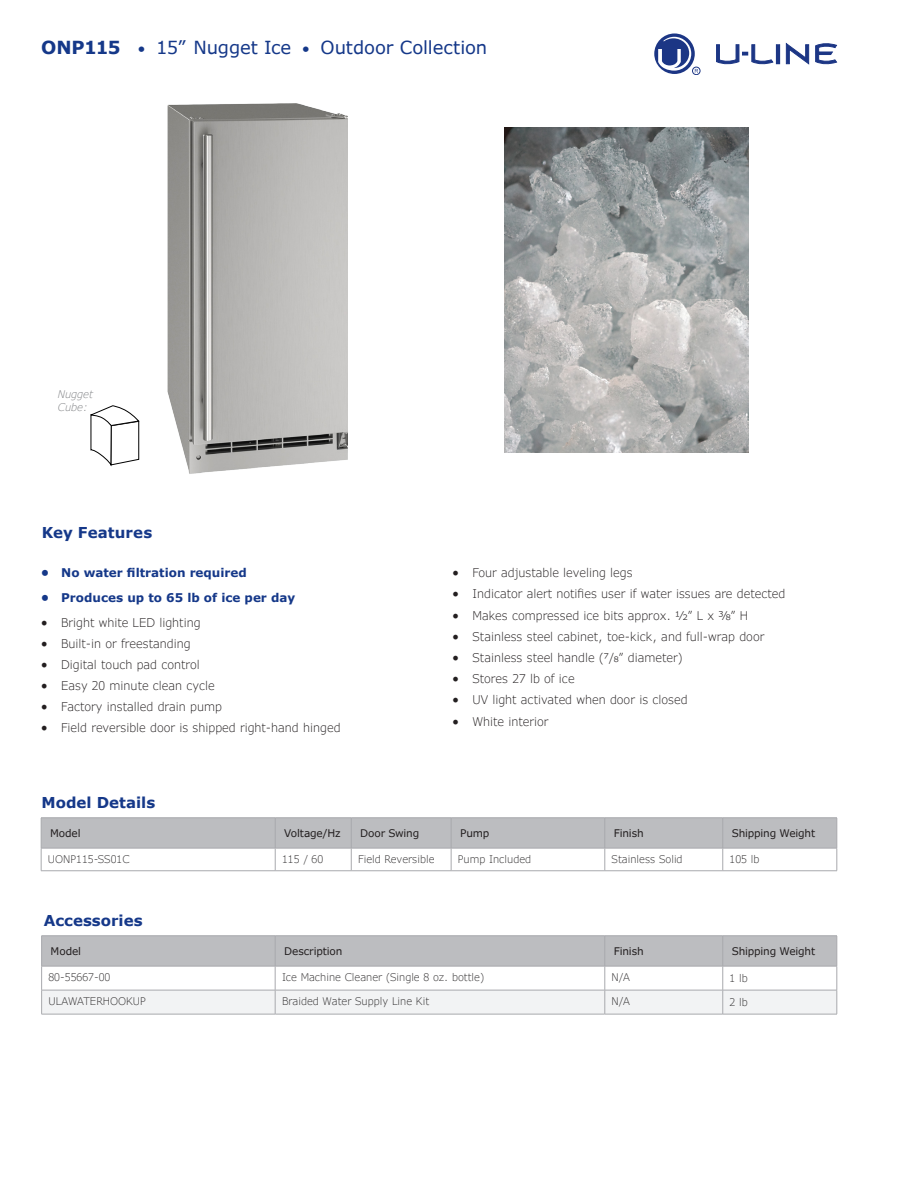
<style>
.page{position:relative;width:918px;height:1188px;background:#fff}
.page>*{position:absolute;margin:0;border:0;box-sizing:border-box;transform-origin:0 0}
.t1{font:18px "Verdana Pro";letter-spacing:-.005em;color:#153889}
.t2{font:700 15px "Verdana";color:#153889}
.t3{font:700 15px "Verdana Pro";letter-spacing:.005em;color:#153889}
.t4{font:300 12px "Verdana Pro";color:#231f20}
.t5{font:700 12px "Verdana Pro";color:#153889}
.t6{font:300 10.5px "Verdana Pro";color:#312f30}
.t7{font:10.5px "Verdana Pro";letter-spacing:-.015em;color:#231f20}
.t8{font:italic 300 10.5px "Verdana Pro";color:#808285}
.s1{font-weight:700}
.s2{font-size:15px}
.s3{font-family:"Minion Pro";font-weight:400;font-size:18px}
</style>
<div class="page">
<hr style="left:275px;top:1014px;width:330px;height:1px;background:#a8a9ad">
<hr style="left:41px;top:1014px;width:234px;height:1px;background:#a8a9ad">
<hr style="left:723px;top:1014px;width:114px;height:1px;background:#a8a9ad">
<svg style="left:41px;top:936px;width:797px;height:78px"></svg>
<hr style="left:605px;top:1014px;width:118px;height:1px;background:#a8a9ad">
<svg style="left:41px;top:818px;width:797px;height:53px"></svg>
<hr style="left:41px;top:871px;width:234px;height:1px;background:#a8a9ad">
<hr style="left:351px;top:871px;width:100px;height:1px;background:#a8a9ad">
<hr style="left:451px;top:871px;width:154px;height:1px;background:#a8a9ad">
<hr style="left:605px;top:871px;width:118px;height:1px;background:#a8a9ad">
<hr style="left:723px;top:871px;width:114px;height:1px;background:#a8a9ad">
<hr style="left:275px;top:871px;width:76px;height:1px;background:#a8a9ad">
<img style="left:167px;top:104px;width:180px;height:370px">
<div style="left:776px;top:45px;width:4px;height:19px;border:1px solid #1c3685"></div>
<svg style="left:786px;top:43px;width:23px;height:21px"></svg>
<svg style="left:816px;top:43px;width:21px;height:21px"></svg>
<svg style="left:716px;top:45px;width:57px;height:20px"></svg>
<svg style="left:654px;top:33px;width:44px;height:41px"></svg>
<div style="left:692px;top:67px;width:8px;height:8px;border:1px solid #1c3685;border-radius:50%"></div>
<img style="left:505px;top:127px;width:243px;height:325px">
<svg style="left:91px;top:406px;width:48px;height:59px"></svg>
<p class="t1" style="left:41px;top:36px;width:448px"><span class="s1">ONP115</span> <span class="s2">•</span> 15” Nugget Ice <span class="s2">•</span> Outdoor Collection</p>
<p class="t8" style="left:58px;top:388px;width:37px">Nugget</p>
<p class="t8" style="left:58px;top:400px;width:31px">Cube:</p>
<p class="t3" style="left:42px;top:523px;width:112px">Key Features</p>
<p class="t5" style="left:41px;top:565px;width:207px">• No water filtration required</p>
<p class="t5" style="left:41px;top:590px;width:256px">• Produces up to 65 lb of ice per day</p>
<p class="t4" style="left:41px;top:615px;width:161px"><span class="s3">•</span> Bright white LED lighting</p>
<p class="t4" style="left:41px;top:636px;width:151px"><span class="s3">•</span> Built-in or freestanding</p>
<p class="t4" style="left:41px;top:657px;width:161px"><span class="s3">•</span> Digital touch pad control</p>
<p class="t4" style="left:41px;top:678px;width:175px"><span class="s3">•</span> Easy 20 minute clean cycle</p>
<p class="t4" style="left:41px;top:699px;width:183px"><span class="s3">•</span> Factory installed drain pump</p>
<p class="t4" style="left:41px;top:720px;width:301px"><span class="s3">•</span> Field reversible door is shipped right-hand hinged</p>
<p class="t2" style="left:42px;top:792px;width:115px">Model Details</p>
<p class="t4" style="left:452px;top:565px;width:182px"><span class="s3">•</span> Four adjustable leveling legs</p>
<p class="t4" style="left:452px;top:586px;width:335px"><span class="s3">•</span> Indicator alert notifies user if water issues are detected</p>
<p class="t4" style="left:452px;top:608px;width:297px"><span class="s3">•</span> Makes compressed ice bits approx. 1/2” L x 3/8” H</p>
<p class="t4" style="left:452px;top:629px;width:314px"><span class="s3">•</span> Stainless steel cabinet, toe-kick, and full-wrap door</p>
<p class="t4" style="left:452px;top:650px;width:232px"><span class="s3">•</span> Stainless steel handle (7/8” diameter)</p>
<p class="t4" style="left:452px;top:671px;width:124px"><span class="s3">•</span> Stores 27 lb of ice</p>
<p class="t4" style="left:452px;top:692px;width:237px"><span class="s3">•</span> UV light activated when door is closed</p>
<p class="t4" style="left:452px;top:714px;width:98px"><span class="s3">•</span> White interior</p>
<p class="t7" style="left:50px;top:826px;width:32px">Model</p>
<p class="t7" style="left:284px;top:826px;width:58px">Voltage/Hz</p>
<p class="t7" style="left:360px;top:826px;width:61px">Door Swing</p>
<p class="t7" style="left:460px;top:826px;width:31px">Pump</p>
<p class="t7" style="left:614px;top:826px;width:31px">Finish</p>
<p class="t7" style="left:732px;top:826px;width:85px">Shipping Weight</p>
<p class="t6" style="left:48px;top:853px;width:83px">UONP115-SS01C</p>
<p class="t6" style="left:282px;top:853px;width:43px">115 / 60</p>
<p class="t6" style="left:358px;top:853px;width:78px">Field Reversible</p>
<p class="t6" style="left:458px;top:853px;width:75px">Pump Included</p>
<p class="t6" style="left:612px;top:853px;width:73px">Stainless Solid</p>
<p class="t6" style="left:730px;top:853px;width:31px">105 lb</p>
<p class="t2" style="left:44px;top:910px;width:100px">Accessories</p>
<p class="t7" style="left:51px;top:944px;width:32px">Model</p>
<p class="t7" style="left:284px;top:944px;width:60px">Description</p>
<p class="t7" style="left:614px;top:944px;width:31px">Finish</p>
<p class="t7" style="left:732px;top:944px;width:85px">Shipping Weight</p>
<p class="t6" style="left:48px;top:970px;width:63px">80-55667-00</p>
<p class="t6" style="left:282px;top:970px;width:204px">Ice Machine Cleaner (Single 8 oz. bottle)</p>
<p class="t6" style="left:612px;top:970px;width:20px">N/A</p>
<p class="t6" style="left:730px;top:972px;width:20px">1 lb</p>
<p class="t6" style="left:48px;top:994px;width:99px">ULAWATERHOOKUP</p>
<p class="t6" style="left:282px;top:994px;width:149px">Braided Water Supply Line Kit</p>
<p class="t6" style="left:612px;top:994px;width:20px">N/A</p>
<p class="t6" style="left:730px;top:996px;width:20px">2 lb</p>
</div>
